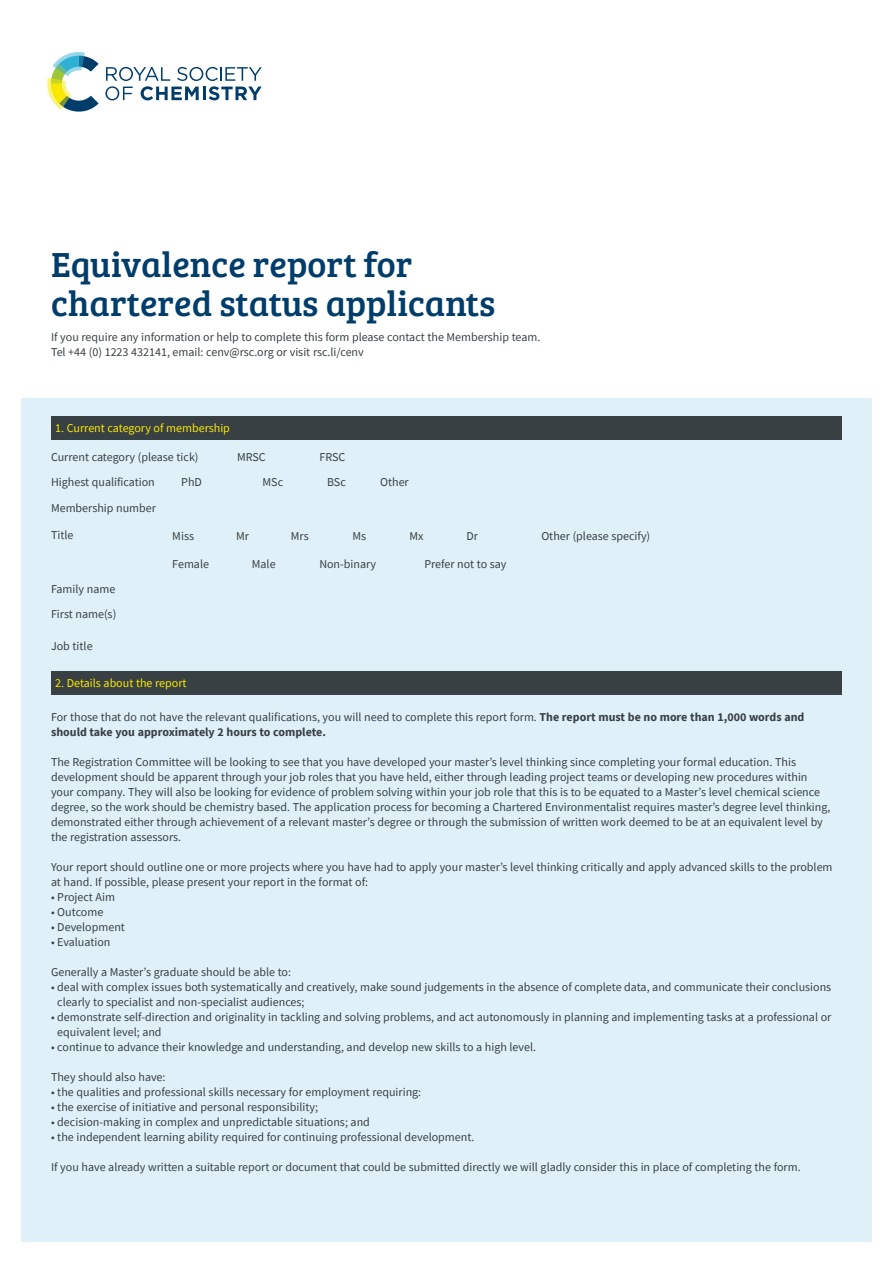
<style>
.page{position:relative;width:893px;height:1263px;background:#fff}
.page>*{position:absolute;margin:0;border:0;box-sizing:border-box;transform-origin:0 0}
.t1{font:36px/39px "Bree Serif";color:#003d6a}
.t2{font:12px/15px "Source Sans Pro";color:#384044}
.t3{font:12px "Source Sans Pro";color:#fcea00}
.s1{font-weight:700}
</style>
<div class="page">
<div style="left:21px;top:398px;width:851px;height:844px;background:#e0f0f8"></div>
<div style="left:51px;top:416px;width:791px;height:23px;background:#384044"></div>
<div style="left:51px;top:671px;width:791px;height:23px;background:#384044"></div>
<svg style="left:105px;top:67px;width:157px;height:33px"></svg>
<svg style="left:47px;top:52px;width:52px;height:60px"></svg>
<h1 class="t1" style="left:51px;top:243px;width:446px">Equivalence report for chartered status applicants</h1>
<p class="t2" style="left:51px;top:329px;width:491px">If you require any information or help to complete this form please contact the Membership team.<br>Tel +44 (0) 1223 432141, email: cenv@rsc.org or visit rsc.li/cenv</p>
<p class="t3" style="left:55px;top:420px;width:176px">1. Current category of membership</p>
<p class="t2" style="left:51px;top:449px;width:149px">Current category (please tick)</p>
<p class="t2" style="left:237px;top:449px;width:30px">MRSC</p>
<p class="t2" style="left:320px;top:449px;width:27px">FRSC</p>
<p class="t2" style="left:51px;top:475px;width:105px">Highest qualification</p>
<p class="t2" style="left:181px;top:475px;width:22px">PhD</p>
<p class="t2" style="left:263px;top:475px;width:22px">MSc</p>
<p class="t2" style="left:327px;top:475px;width:20px">BSc</p>
<p class="t2" style="left:380px;top:475px;width:30px">Other</p>
<p class="t2" style="left:51px;top:500px;width:106px">Membership number</p>
<p class="t2" style="left:51px;top:527px;width:24px">Title</p>
<p class="t2" style="left:172px;top:528px;width:23px">Miss</p>
<p class="t2" style="left:236px;top:528px;width:14px">Mr</p>
<p class="t2" style="left:291px;top:528px;width:19px">Mrs</p>
<p class="t2" style="left:352px;top:528px;width:15px">Ms</p>
<p class="t2" style="left:409px;top:528px;width:16px">Mx</p>
<p class="t2" style="left:466px;top:528px;width:13px">Dr</p>
<p class="t2" style="left:541px;top:528px;width:110px">Other (please specify)</p>
<p class="t2" style="left:172px;top:556px;width:38px">Female</p>
<p class="t2" style="left:252px;top:556px;width:25px">Male</p>
<p class="t2" style="left:319px;top:556px;width:58px">Non-binary</p>
<p class="t2" style="left:424px;top:556px;width:84px">Prefer not to say</p>
<p class="t2" style="left:51px;top:576px;width:67px;line-height:25.5px">Family name<br>First name(s)</p>
<p class="t2" style="left:51px;top:638px;width:43px">Job title</p>
<p class="t3" style="left:55px;top:675px;width:133px">2. Details about the report</p>
<p class="t2" style="left:51px;top:709px;width:755px">For those that do not have the relevant qualifications, you will need to complete this report form. <span class="s1">The report must be no more than 1,000 words and should take you approximately 2 hours to complete.</span></p>
<p class="t2" style="left:51px;top:754px;width:781px">The Registration Committee will be looking to see that you have developed your master’s level thinking since completing your formal education. This development should be apparent through your job roles that you have held, either through leading project teams or developing new procedures within your company. They will also be looking for evidence of problem solving within your job role that this is to be equated to a Master’s level chemical science degree, so the work should be chemistry based. The application process for becoming a Chartered Environmentalist requires master’s degree level thinking, demonstrated either through achievement of a relevant master’s degree or through the submission of written work deemed to be at an equivalent level by the registration assessors.</p>
<p class="t2" style="left:51px;top:859px;width:783px">Your report should outline one or more projects where you have had to apply your master’s level thinking critically and apply advanced skills to the problem at hand. If possible, please present your report in the format of:</p>
<p class="t2" style="left:51px;top:889px;width:66px">• Project Aim</p>
<p class="t2" style="left:51px;top:904px;width:54px">• Outcome</p>
<p class="t2" style="left:51px;top:919px;width:75px">• Development</p>
<p class="t2" style="left:51px;top:934px;width:61px">• Evaluation</p>
<p class="t2" style="left:51px;top:964px;width:242px">Generally a Master’s graduate should be able to:</p>
<p class="t2" style="left:57px;top:979px;width:775px;text-indent:-6px">• deal with complex issues both systematically and creatively, make sound judgements in the absence of complete data, and communicate their conclusions clearly to specialist and non-specialist audiences;</p>
<p class="t2" style="left:57px;top:1009px;width:776px;text-indent:-6px">• demonstrate self-direction and originality in tackling and solving problems, and act autonomously in planning and implementing tasks at a professional or equivalent level; and</p>
<p class="t2" style="left:51px;top:1039px;width:487px">• continue to advance their knowledge and understanding, and develop new skills to a high level.</p>
<p class="t2" style="left:51px;top:1069px;width:116px">They should also have:</p>
<p class="t2" style="left:51px;top:1084px;width:372px">• the qualities and professional skills necessary for employment requiring:</p>
<p class="t2" style="left:51px;top:1099px;width:269px">• the exercise of initiative and personal responsibility;</p>
<p class="t2" style="left:51px;top:1114px;width:320px">• decision-making in complex and unpredictable situations; and</p>
<p class="t2" style="left:51px;top:1129px;width:425px">• the independent learning ability required for continuing professional development.</p>
<p class="t2" style="left:51px;top:1159px;width:751px">If you have already written a suitable report or document that could be submitted directly we will gladly consider this in place of completing the form.</p>
</div>
